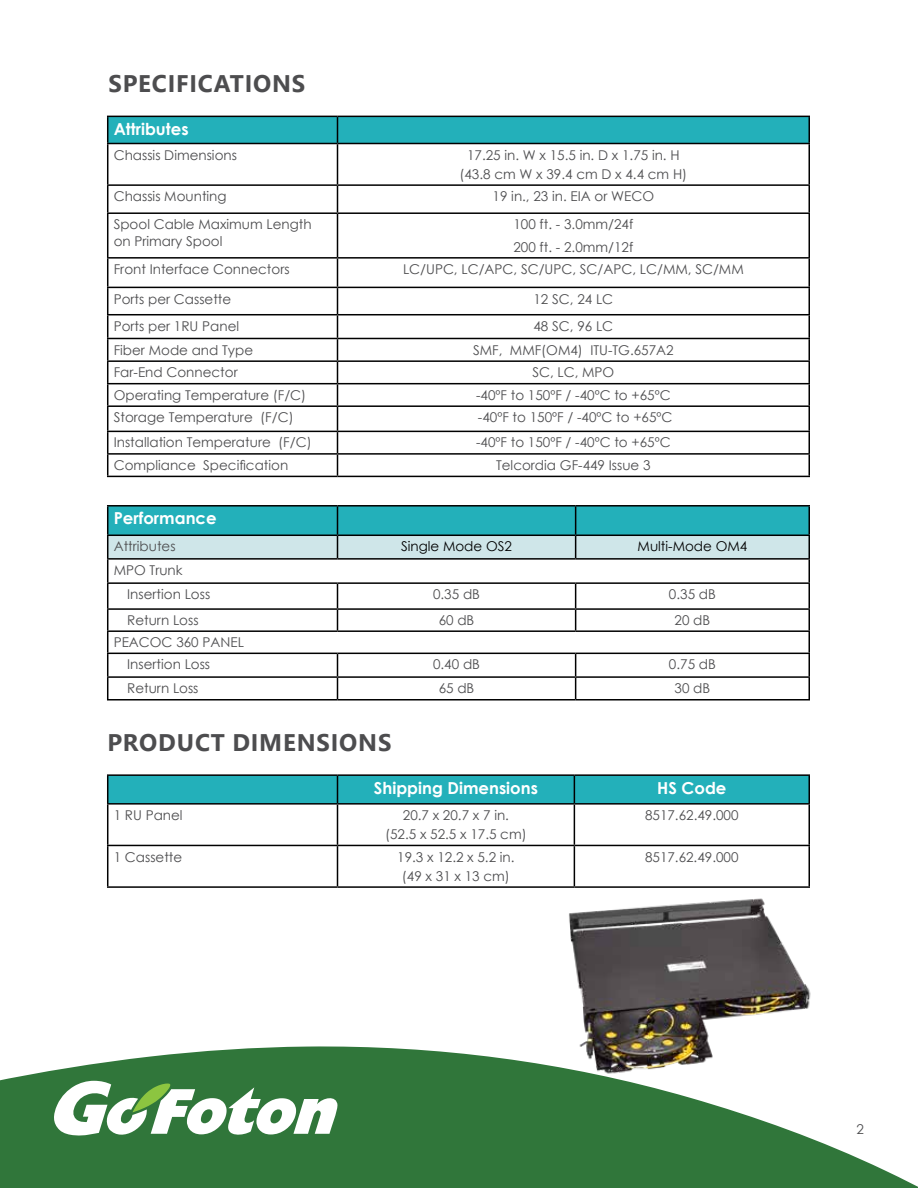
<style>
.page{position:relative;width:918px;height:1188px;background:#fff}
.page>*{position:absolute;margin:0;border:0;box-sizing:border-box;transform-origin:0 0}
.t1{font:700 24px "Segoe UI";letter-spacing:.035em;color:#4d4d4f}
.t2{font:700 16.5px "Century Gothic";color:#fff}
.t3{font:13.5px/19.5px "Century Gothic";color:#4d4d4f}
.t4{font:13.5px "Century Gothic";color:#000}
</style>
<div class="page">
<svg style="left:108px;top:144px;width:700px;height:41px"></svg>
<svg style="left:108px;top:185px;width:700px;height:291px"></svg>
<hr style="left:338px;top:116px;width:472px;height:1px;background:#000">
<svg style="left:107px;top:116px;width:701px;height:28px;background:#21a6af"></svg>
<hr style="left:808px;top:117px;width:2px;height:26px;background:#000">
<hr style="left:107px;top:143px;width:230px;height:1px;background:#000">
<hr style="left:107px;top:144px;width:1px;height:40px;background:#000">
<hr style="left:338px;top:143px;width:472px;height:1px;background:#000">
<hr style="left:337px;top:144px;width:1px;height:40px;background:#000">
<hr style="left:808px;top:144px;width:2px;height:40px;background:#000">
<hr style="left:107px;top:184px;width:230px;height:2px;background:#000">
<svg style="left:107px;top:186px;width:1px;height:26px"></svg>
<hr style="left:338px;top:184px;width:472px;height:2px;background:#000">
<svg style="left:337px;top:186px;width:1px;height:26px"></svg>
<hr style="left:808px;top:186px;width:2px;height:26px;background:#000">
<hr style="left:107px;top:212px;width:230px;height:2px;background:#000">
<hr style="left:107px;top:214px;width:1px;height:43px;background:#000">
<hr style="left:338px;top:212px;width:472px;height:2px;background:#000">
<hr style="left:337px;top:214px;width:1px;height:43px;background:#000">
<hr style="left:808px;top:214px;width:2px;height:43px;background:#000">
<hr style="left:107px;top:257px;width:230px;height:2px;background:#000">
<hr style="left:338px;top:257px;width:472px;height:2px;background:#000">
<hr style="left:808px;top:259px;width:2px;height:28px;background:#000">
<hr style="left:107px;top:287px;width:230px;height:1px;background:#000">
<hr style="left:338px;top:287px;width:472px;height:1px;background:#000">
<hr style="left:808px;top:288px;width:2px;height:26px;background:#000">
<hr style="left:107px;top:314px;width:230px;height:1px;background:#000">
<hr style="left:338px;top:314px;width:472px;height:1px;background:#000">
<hr style="left:808px;top:315px;width:2px;height:23px;background:#000">
<hr style="left:107px;top:338px;width:230px;height:1px;background:#000">
<hr style="left:338px;top:338px;width:472px;height:1px;background:#000">
<hr style="left:808px;top:339px;width:2px;height:21px;background:#000">
<hr style="left:107px;top:360px;width:230px;height:2px;background:#000">
<hr style="left:338px;top:360px;width:472px;height:2px;background:#000">
<hr style="left:808px;top:362px;width:2px;height:21px;background:#000">
<hr style="left:107px;top:383px;width:230px;height:1px;background:#000">
<hr style="left:338px;top:383px;width:472px;height:1px;background:#000">
<hr style="left:808px;top:384px;width:2px;height:21px;background:#000">
<hr style="left:107px;top:405px;width:230px;height:2px;background:#000">
<hr style="left:338px;top:405px;width:472px;height:2px;background:#000">
<hr style="left:808px;top:407px;width:2px;height:24px;background:#000">
<hr style="left:107px;top:431px;width:230px;height:1px;background:#000">
<hr style="left:338px;top:431px;width:472px;height:1px;background:#000">
<hr style="left:808px;top:432px;width:2px;height:21px;background:#000">
<hr style="left:107px;top:453px;width:230px;height:2px;background:#000">
<svg style="left:107px;top:259px;width:1px;height:217px"></svg>
<hr style="left:338px;top:453px;width:472px;height:2px;background:#000">
<svg style="left:337px;top:259px;width:1px;height:217px"></svg>
<hr style="left:808px;top:455px;width:2px;height:21px;background:#000">
<hr style="left:107px;top:476px;width:230px;height:1px;background:#000">
<hr style="left:338px;top:476px;width:472px;height:1px;background:#000">
<svg style="left:0;top:1046px;width:918px;height:142px;fill:#30763a"></svg>
<svg style="left:54px;top:1081px;width:284px;height:55px"></svg>
<hr style="left:107px;top:774px;width:230px;height:2px;background:#000">
<hr style="left:338px;top:774px;width:236px;height:2px;background:#000">
<hr style="left:574px;top:774px;width:236px;height:2px;background:#000">
<div style="left:107px;top:775px;width:702px;height:29px;background:#23b0ba"></div>
<hr style="left:808px;top:776px;width:2px;height:27px;background:#000">
<hr style="left:107px;top:803px;width:230px;height:2px;background:#000">
<hr style="left:107px;top:805px;width:1px;height:40px;background:#000">
<hr style="left:338px;top:803px;width:236px;height:2px;background:#000">
<hr style="left:337px;top:805px;width:1px;height:40px;background:#000">
<hr style="left:574px;top:803px;width:236px;height:2px;background:#000">
<hr style="left:574px;top:805px;width:1px;height:40px;background:#000">
<hr style="left:808px;top:805px;width:2px;height:40px;background:#000">
<hr style="left:107px;top:845px;width:230px;height:1px;background:#000">
<hr style="left:107px;top:846px;width:1px;height:40px;background:#000">
<hr style="left:338px;top:845px;width:236px;height:1px;background:#000">
<hr style="left:337px;top:846px;width:1px;height:40px;background:#000">
<hr style="left:574px;top:845px;width:236px;height:1px;background:#000">
<hr style="left:574px;top:846px;width:1px;height:40px;background:#000">
<hr style="left:808px;top:846px;width:2px;height:40px;background:#000">
<hr style="left:107px;top:886px;width:230px;height:2px;background:#000">
<hr style="left:338px;top:886px;width:236px;height:2px;background:#000">
<hr style="left:574px;top:886px;width:236px;height:2px;background:#000">
<hr style="left:107px;top:505px;width:230px;height:2px;background:#000">
<hr style="left:338px;top:505px;width:238px;height:2px;background:#000">
<hr style="left:576px;top:505px;width:234px;height:2px;background:#000">
<hr style="left:808px;top:507px;width:2px;height:28px;background:#000">
<hr style="left:576px;top:535px;width:234px;height:1px;background:#000">
<hr style="left:808px;top:536px;width:2px;height:22px;background:#000">
<hr style="left:576px;top:558px;width:234px;height:2px;background:#000">
<hr style="left:808px;top:560px;width:2px;height:22px;background:#000">
<hr style="left:576px;top:582px;width:234px;height:2px;background:#000">
<hr style="left:808px;top:584px;width:2px;height:24px;background:#000">
<hr style="left:576px;top:608px;width:234px;height:2px;background:#000">
<hr style="left:808px;top:610px;width:2px;height:20px;background:#000">
<hr style="left:576px;top:630px;width:234px;height:2px;background:#000">
<hr style="left:808px;top:632px;width:2px;height:21px;background:#000">
<hr style="left:576px;top:653px;width:234px;height:1px;background:#000">
<hr style="left:808px;top:654px;width:2px;height:22px;background:#000">
<hr style="left:576px;top:676px;width:234px;height:2px;background:#000">
<svg style="left:107px;top:506px;width:702px;height:193px"></svg>
<hr style="left:808px;top:678px;width:2px;height:21px;background:#000">
<hr style="left:107px;top:699px;width:230px;height:2px;background:#000">
<hr style="left:338px;top:699px;width:238px;height:2px;background:#000">
<hr style="left:576px;top:699px;width:234px;height:2px;background:#000">
<img style="left:545px;top:898px;width:272px;height:182px">
<h1 class="t1" style="left:108px;top:61px;width:199px">SPECIFICATIONS</h1>
<p class="t2" style="left:114px;top:116px;width:76px">Attributes</p>
<p class="t3" style="left:114px;top:145px;width:125px">Chassis Dimensions</p>
<p class="t3" style="left:459px;top:145px;width:229px;text-align:center">17.25 in. W x 15.5 in. D x 1.75 in. H (43.8 cm W x 39.4 cm D x 4.4 cm H)</p>
<p class="t3" style="left:114px;top:186px;width:114px">Chassis Mounting</p>
<p class="t3" style="left:493px;top:186px;width:163px">19 in., 23 in. EIA or WECO</p>
<p class="t3" style="left:114px;top:216px;width:199px;line-height:16.5px">Spool Cable Maximum Length on Primary Spool</p>
<p class="t3" style="left:513px;top:213px;width:121px;line-height:22.5px">100 ft. - 3.0mm/24f<br>200 ft. - 2.0mm/12f</p>
<p class="t3" style="left:114px;top:259px;width:177px">Front Interface Connectors</p>
<p class="t3" style="left:403px;top:259px;width:342px">LC/UPC, LC/APC, SC/UPC, SC/APC, LC/MM, SC/MM</p>
<p class="t3" style="left:114px;top:289px;width:119px">Ports per Cassette</p>
<p class="t3" style="left:533px;top:289px;width:81px">12 SC, 24 LC</p>
<p class="t3" style="left:114px;top:316px;width:127px">Ports per 1RU Panel</p>
<p class="t3" style="left:533px;top:316px;width:81px">48 SC, 96 LC</p>
<p class="t3" style="left:114px;top:340px;width:141px">Fiber Mode and Type</p>
<p class="t3" style="left:473px;top:340px;width:202px">SMF, MMF(OM4) ITU-TG.657A2</p>
<p class="t3" style="left:114px;top:362px;width:126px">Far-End Connector</p>
<p class="t3" style="left:532px;top:362px;width:83px">SC, LC, MPO</p>
<p class="t3" style="left:114px;top:385px;width:194px">Operating Temperature (F/C)</p>
<p class="t3" style="left:476px;top:385px;width:196px">-40ºF to 150ºF / -40ºC to +65ºC</p>
<p class="t3" style="left:114px;top:407px;width:181px">Storage Temperature (F/C)</p>
<p class="t3" style="left:478px;top:407px;width:196px">-40ºF to 150ºF / -40ºC to +65ºC</p>
<p class="t3" style="left:114px;top:433px;width:199px">Installation Temperature (F/C)</p>
<p class="t3" style="left:476px;top:433px;width:196px">-40ºF to 150ºF / -40ºC to +65ºC</p>
<p class="t3" style="left:114px;top:455px;width:176px">Compliance Specification</p>
<p class="t3" style="left:496px;top:455px;width:156px">Telcordia GF-449 Issue 3</p>
<p class="t2" style="left:114px;top:506px;width:104px">Performance</p>
<p class="t3" style="left:114px;top:537px;width:63px">Attributes</p>
<p class="t4" style="left:401px;top:537px;width:112px">Single Mode OS2</p>
<p class="t4" style="left:638px;top:537px;width:111px">Multi-Mode OM4</p>
<p class="t3" style="left:127px;top:558px;width:85px;line-height:24.3px;text-indent:-14px">MPO Trunk<br>Insertion Loss</p>
<p class="t3" style="left:433px;top:584px;width:48px">0.35 dB</p>
<p class="t3" style="left:669px;top:584px;width:48px">0.35 dB</p>
<p class="t3" style="left:127px;top:610px;width:73px">Return Loss</p>
<p class="t3" style="left:439px;top:610px;width:37px">60 dB</p>
<p class="t3" style="left:675px;top:610px;width:37px">20 dB</p>
<p class="t3" style="left:127px;top:631px;width:118px;line-height:22.2px;text-indent:-14px">PEACOC 360 PANEL<br>Insertion Loss</p>
<p class="t3" style="left:433px;top:655px;width:48px">0.40 dB</p>
<p class="t3" style="left:669px;top:655px;width:48px">0.75 dB</p>
<p class="t3" style="left:127px;top:678px;width:73px">Return Loss</p>
<p class="t3" style="left:439px;top:678px;width:37px">65 dB</p>
<p class="t3" style="left:675px;top:678px;width:37px">30 dB</p>
<h1 class="t1" style="left:107px;top:720px;width:286px">PRODUCT DIMENSIONS</h1>
<p class="t2" style="left:374px;top:775px;width:166px">Shipping Dimensions</p>
<p class="t2" style="left:657px;top:775px;width:71px">HS Code</p>
<p class="t3" style="left:114px;top:805px;width:70px">1 RU Panel</p>
<p class="t3" style="left:385px;top:805px;width:143px;text-align:center">20.7 x 20.7 x 7 in.<br>(52.5 x 52.5 x 17.5 cm)</p>
<p class="t3" style="left:645px;top:805px;width:95px">8517.62.49.000</p>
<p class="t3" style="left:114px;top:847px;width:70px">1 Cassette</p>
<p class="t3" style="left:397px;top:847px;width:119px;text-align:center">19.3 x 12.2 x 5.2 in. (49 x 31 x 13 cm)</p>
<p class="t3" style="left:645px;top:847px;width:95px">8517.62.49.000</p>
<p class="t3" style="left:857px;top:1119px;width:9px">2</p>
</div>
